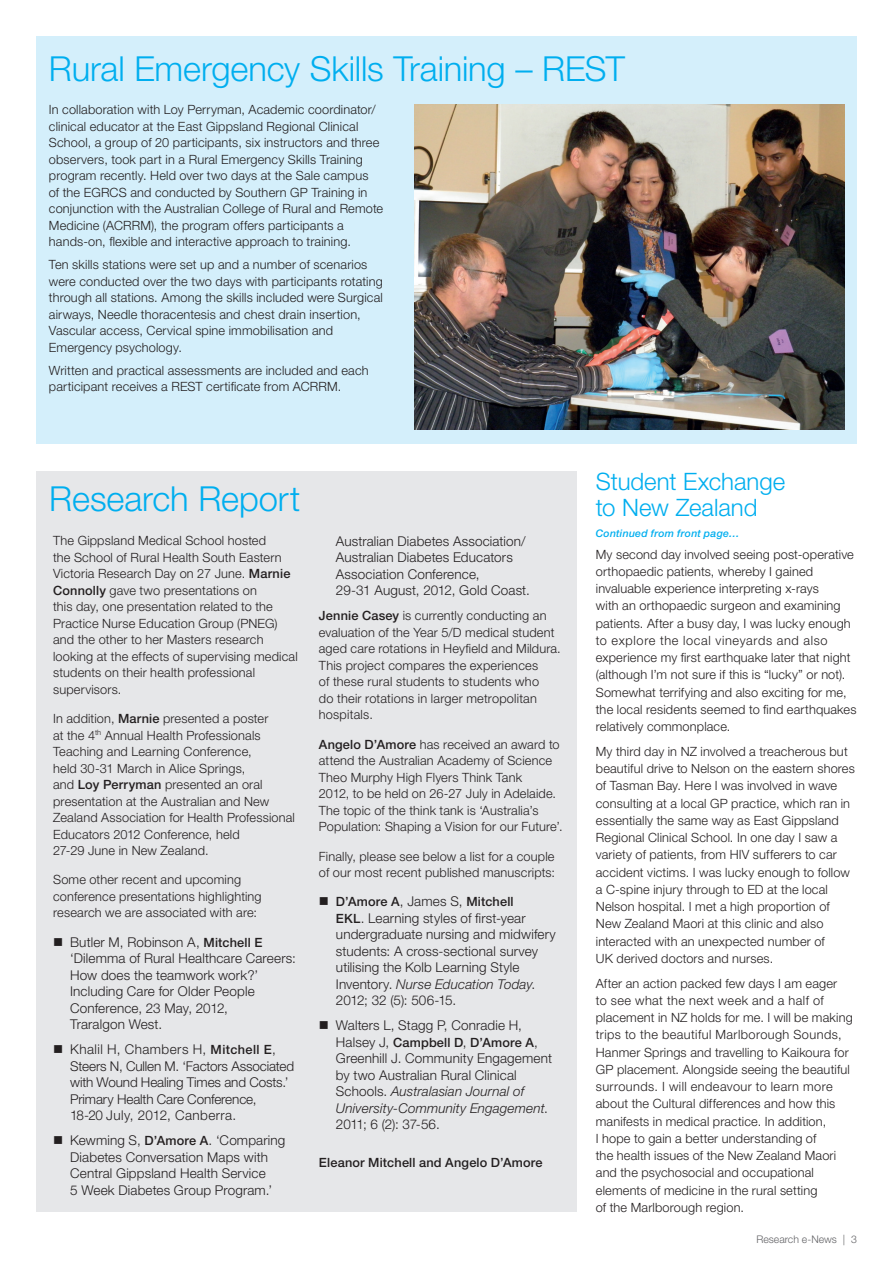
<style>
.page{position:relative;width:893px;height:1263px;background:#fff}
.page>*{position:absolute;margin:0;border:0;box-sizing:border-box;transform-origin:0 0}
.t1{font:300 34.5px "Helvetica Neue LT";letter-spacing:-.005em;color:#00aeef}
.t2{font:300 24px/25.5px "Helvetica Neue LT";color:#00aeef}
.t3{font:300 13.5px/16.5px "Helvetica Neue LT";letter-spacing:.01em;color:#231f20}
.t4{font:300 13.5px/16.5px "Helvetica Neue LT";letter-spacing:-.01em;color:#231f20}
.t5{font:300 12.75px/16.5px "Helvetica Neue LT";letter-spacing:.015em;color:#231f20}
.t6{font:500 12.75px "Helvetica Neue LT";letter-spacing:.015em;color:#231f20}
.t7{font:italic 500 10.5px "Helvetica Neue LT";letter-spacing:.02em;color:#00aeef}
.t8{font:300 10.5px "Helvetica Neue LT";color:#636366}
.s1{font-weight:500}
.s2{font-weight:500;font-size:12.75px}
.s3{font-weight:300;font-size:13.5px}
.s4{font-style:italic}
</style>
<div class="page">
<div style="left:36px;top:471px;width:540px;height:741px;background:#e6e7e9"></div>
<div style="left:36px;top:36px;width:821px;height:408px;background:#d4effb"></div>
<img style="left:415px;top:104px;width:429px;height:326px">
<h1 class="t1" style="left:49px;top:48px;width:537px">Rural Emergency Skills Training – Rest</h1>
<p class="t5" style="left:49px;top:101px;width:336px">In collaboration with Loy Perryman, Academic coordinator/ clinical educator at the East Gippsland Regional Clinical School, a group of 20 participants, six instructors and three observers, took part in a Rural Emergency Skills Training program recently. Held over two days at the Sale campus<br>of the EGRCS and conducted by Southern GP Training in conjunction with the Australian College of Rural and Remote Medicine (ACRRM), the program offers participants a hands-on, flexible and interactive approach to training.</p>
<p class="t5" style="left:49px;top:256px;width:336px">Ten skills stations were set up and a number of scenarios were conducted over the two days with participants rotating through all stations. Among the skills included were Surgical airways, Needle thoracentesis and chest drain insertion, Vascular access, Cervical spine immobilisation and Emergency psychology.</p>
<p class="t5" style="left:49px;top:362px;width:321px">Written and practical assessments are included and each participant receives a REST certificate from ACRRM.</p>
<h1 class="t1" style="left:49px;top:478px;width:253px">Research Report</h1>
<p class="t5" style="left:53px;top:532px;width:246px">The Gippsland Medical School hosted<br>the School of Rural Health South Eastern Victoria Research Day on 27 June. <span class="s1">Marnie Connolly</span> gave two presentations on<br>this day, one presentation related to the Practice Nurse Education Group (PNEG) and the other to her Masters research looking at the effects of supervising medical students on their health professional supervisors.</p>
<p class="t5" style="left:53px;top:710px;width:243px">In addition, <span class="s1">Marnie</span> presented a poster<br>at the 4<sup>th</sup> Annual Health Professionals Teaching and Learning Conference,<br>held 30-31 March in Alice Springs,<br>and <span class="s1">Loy Perryman</span> presented an oral presentation at the Australian and New Zealand Association for Health Professional Educators 2012 Conference, held<br>27-29 June in New Zealand.</p>
<p class="t5" style="left:53px;top:871px;width:210px">Some other recent and upcoming conference presentations highlighting research we are associated with are:</p>
<p class="t3" style="left:70px;top:933px;width:227px">Butler M, Robinson A, <span class="s2">Mitchell E </span>‘Dilemma of Rural Healthcare Careers:<br>How does the teamwork work?’<br>Including Care for Older People<br>Conference, 23 May, 2012,<br>Traralgon West.</p>
<p class="t4" style="left:70px;top:1041px;width:225px">Khalil H, Chambers H, <span class="s2">Mitchell E</span>, Steers N, Cullen M. ‘Factors Associated with Wound Healing Times and Costs.’ Primary Health Care Conference,<br>18-20 July, 2012, Canberra.</p>
<p class="t3" style="left:70px;top:1132px;width:217px">Kewming S, <span class="s2">D’Amore A</span>. ‘Comparing Diabetes Conversation Maps with Central Gippsland Health Service<br>5 Week Diabetes Group Program.’</p>
<p class="t3" style="left:336px;top:533px;width:195px">Australian Diabetes Association/<br>Australian Diabetes Educators<br>Association Conference,<br>29-31 August, 2012, Gold Coast.</p>
<p class="t5" style="left:319px;top:607px;width:243px"><span class="s1">Jennie Casey</span> is currently conducting an evaluation of the Year 5/D medical student aged care rotations in Heyfield and Mildura.<br>This project compares the experiences<br>of these rural students to students who<br>do their rotations in larger metropolitan hospitals.</p>
<p class="t5" style="left:319px;top:736px;width:245px"><span class="s1">Angelo D’Amore</span> has received an award to attend the Australian Academy of Science Theo Murphy High Flyers Think Tank<br>2012, to be held on 26-27 July in Adelaide.<br>The topic of the think tank is ‘Australia’s Population: Shaping a Vision for our Future’.</p>
<p class="t5" style="left:319px;top:847px;width:238px">Finally, please see below a list for a couple of our most recent published manuscripts:</p>
<p class="t6" style="left:336px;top:894px;width:179px">D’Amore A<span class="s3">, James S,</span> Mitchell</p>
<p class="t3" style="left:336px;top:909px;width:221px"><span class="s2">EKL</span>. Learning styles of first-year undergraduate nursing and midwifery students: A cross-sectional survey utilising the Kolb Learning Style Inventory. <span class="s4">Nurse Education Today</span>.<br>2012; 32 (5): 506-15.</p>
<p class="t3" style="left:336px;top:1017px;width:188px">Walters L, Stagg P, Conradie H,</p>
<p class="t6" style="left:336px;top:1035px;width:204px"><span class="s3">Halsey J,</span> Campbell D<span class="s3">,</span> D’Amore A<span class="s3">,</span></p>
<p class="t3" style="left:336px;top:1050px;width:218px">Greenhill J. Community Engagement by two Australian Rural Clinical<br>Schools. <span class="s4">Australasian Journal of<br>University-Community Engagement</span>.<br>2011; 6 (2): 37-56.</p>
<p class="t6" style="left:319px;top:1155px;width:225px">Eleanor Mitchell and Angelo D’Amore</p>
<h2 class="t2" style="left:596px;top:469px;width:191px">Student Exchange to New Zealand</h2>
<p class="t7" style="left:596px;top:527px;width:145px">Continued from front page…</p>
<p class="t5" style="left:596px;top:545px;width:262px;line-height:17.2px">My second day involved seeing post-operative orthopaedic patients, whereby I gained invaluable experience interpreting x-rays<br>with an orthopaedic surgeon and examining patients. After a busy day, I was lucky enough to explore the local vineyards and also experience my first earthquake later that night (although I’m not sure if this is “lucky” or not).<br>Somewhat terrifying and also exciting for me, the local residents seemed to find earthquakes relatively commonplace.</p>
<p class="t5" style="left:596px;top:742px;width:261px;line-height:17.2px">My third day in NZ involved a treacherous but beautiful drive to Nelson on the eastern shores of Tasman Bay. Here I was involved in wave consulting at a local GP practice, which ran in essentially the same way as East Gippsland Regional Clinical School. In one day I saw a variety of patients, from HIV sufferers to car accident victims. I was lucky enough to follow a C-spine injury through to ED at the local Nelson hospital. I met a high proportion of New Zealand Maori at this clinic and also interacted with an unexpected number of<br>UK derived doctors and nurses.</p>
<p class="t5" style="left:596px;top:974px;width:258px;line-height:17.2px">After an action packed few days I am eager<br>to see what the next week and a half of placement in NZ holds for me. I will be making trips to the beautiful Marlborough Sounds, Hanmer Springs and travelling to Kaikoura for GP placement. Alongside seeing the beautiful surrounds. I will endeavour to learn more about the Cultural differences and how this manifests in medical practice. In addition,<br>I hope to gain a better understanding of<br>the health issues of the New Zealand Maori and the psychosocial and occupational elements of medicine in the rural setting<br>of the Marlborough region.</p>
<p class="t8" style="left:756px;top:1232px;width:102px">Research e-News | 3</p>
</div>
